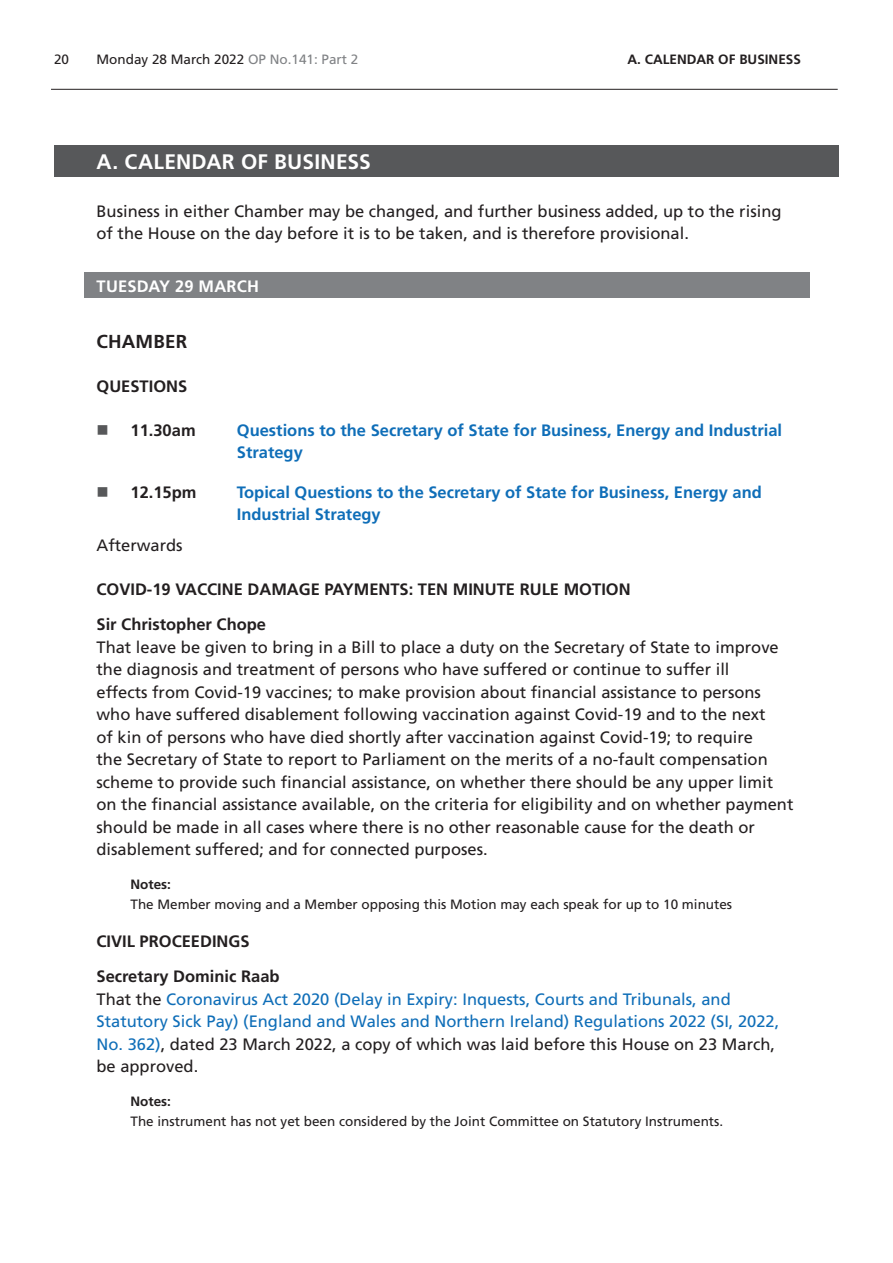
<style>
.page{position:relative;width:893px;height:1263px;background:#fff}
.page>*{position:absolute;margin:0;border:0;box-sizing:border-box;transform-origin:0 0}
.Heading1Grey{font:700 21px "Frutiger LT Std";letter-spacing:.01em;color:#fff}
.FbaLocation{font:700 18.75px "Frutiger LT Std";letter-spacing:.01em;color:#231f20}
.t1{font:16.5px/22.5px "Frutiger LT Std";color:#231f20}
.t2{font:16.5px/22.5px "Frutiger LT Std";color:#0f6eb8}
.t3{font:700 16.5px/22.5px "Frutiger LT Std";color:#0f6eb8}
.BoldCaps{font:700 16.5px "Frutiger LT Std";color:#231f20}
.MotionSponsor{font:700 16.5px "Frutiger LT Std";color:#231f20}
.Heading2Grey{font:700 16.5px "Frutiger LT Std";letter-spacing:.01em;color:#fff}
.NotesText{font:13.5px "Frutiger LT Std";color:#231f20}
.NotesTag{font:700 13.5px "Frutiger LT Std";color:#231f20}
.s1{color:#808285}
.s2{color:#231f20}
</style>
<div class="page">
<hr style="left:51px;top:89px;width:787px;height:1px;background:#231f20">
<div style="left:54px;top:146px;width:785px;height:31px;background:#57585a"></div>
<div style="left:84px;top:273px;width:725px;height:25px;background:#808285"></div>
<p class="NotesText" style="left:54px;top:52px;width:17px">20</p>
<p class="NotesText" style="left:97px;top:52px;width:263px">Monday 28 March 2022 <span class="s1">OP No.141: Part 2</span></p>
<p class="NotesTag" style="left:628px;top:52px;width:36px">A. Calendar</p>
<p class="NotesTag" style="left:718px;top:52px;width:38px">of Business</p>
<h2 class="Heading1Grey" style="left:97px;top:149px;width:276px">A. CALENDAR OF BUSINESS</h2>
<p class="t1" style="left:97px;top:200px;width:686px">Business in either Chamber may be changed, and further business added, up to the rising of the House on the day before it is to be taken, and is therefore provisional.</p>
<h2 class="Heading2Grey" style="left:97px;top:276px;width:164px">TUESDAY 29 MARCH</h2>
<p class="FbaLocation" style="left:97px;top:331px;width:92px">CHAMBER</p>
<p class="BoldCaps" style="left:97px;top:376px;width:92px">QUESTIONS</p>
<p class="BoldCaps" style="left:131px;top:420px;width:67px">11.30am</p>
<p class="t3" style="left:237px;top:419px;width:547px">Questions to the Secretary of State for Business, Energy and Industrial<br>Strategy</p>
<p class="BoldCaps" style="left:131px;top:482px;width:68px">12.15pm</p>
<p class="t3" style="left:237px;top:481px;width:527px">Topical Questions to the Secretary of State for Business, Energy and<br>Industrial Strategy</p>
<p class="t1" style="left:97px;top:534px;width:88px">Afterwards</p>
<p class="BoldCaps" style="left:97px;top:579px;width:536px">COVID-19 VACCINE DAMAGE PAYMENTS: TEN MINUTE RULE MOTION</p>
<p class="MotionSponsor" style="left:97px;top:615px;width:171px">Sir Christopher Chope</p>
<p class="t1" style="left:97px;top:636px;width:698px">That leave be given to bring in a Bill to place a duty on the Secretary of State to improve the diagnosis and treatment of persons who have suffered or continue to suffer ill<br>effects from Covid-19 vaccines; to make provision about financial assistance to persons who have suffered disablement following vaccination against Covid-19 and to the next<br>of kin of persons who have died shortly after vaccination against Covid-19; to require<br>the Secretary of State to report to Parliament on the merits of a no-fault compensation scheme to provide such financial assistance, on whether there should be any upper limit on the financial assistance available, on the criteria for eligibility and on whether payment should be made in all cases where there is no other reasonable cause for the death or disablement suffered; and for connected purposes.</p>
<p class="NotesTag" style="left:131px;top:877px;width:42px">Notes:</p>
<p class="NotesText" style="left:131px;top:896px;width:603px">The Member moving and a Member opposing this Motion may each speak for up to 10 minutes</p>
<p class="BoldCaps" style="left:97px;top:931px;width:155px">CIVIL PROCEEDINGS</p>
<p class="MotionSponsor" style="left:97px;top:967px;width:185px">Secretary Dominic Raab</p>
<p class="t2" style="left:97px;top:988px;width:684px"><span class="s2">That the</span> Coronavirus Act 2020 (Delay in Expiry: Inquests, Courts and Tribunals, and Statutory Sick Pay) (England and Wales and Northern Ireland) Regulations 2022 (SI, 2022, No. 362)<span class="s2">, dated 23 March 2022, a copy of which was laid before this House on 23 March, be approved.</span></p>
<p class="NotesTag" style="left:131px;top:1094px;width:42px">Notes:</p>
<p class="NotesText" style="left:131px;top:1113px;width:594px">The instrument has not yet been considered by the Joint Committee on Statutory Instruments.</p>
</div>
